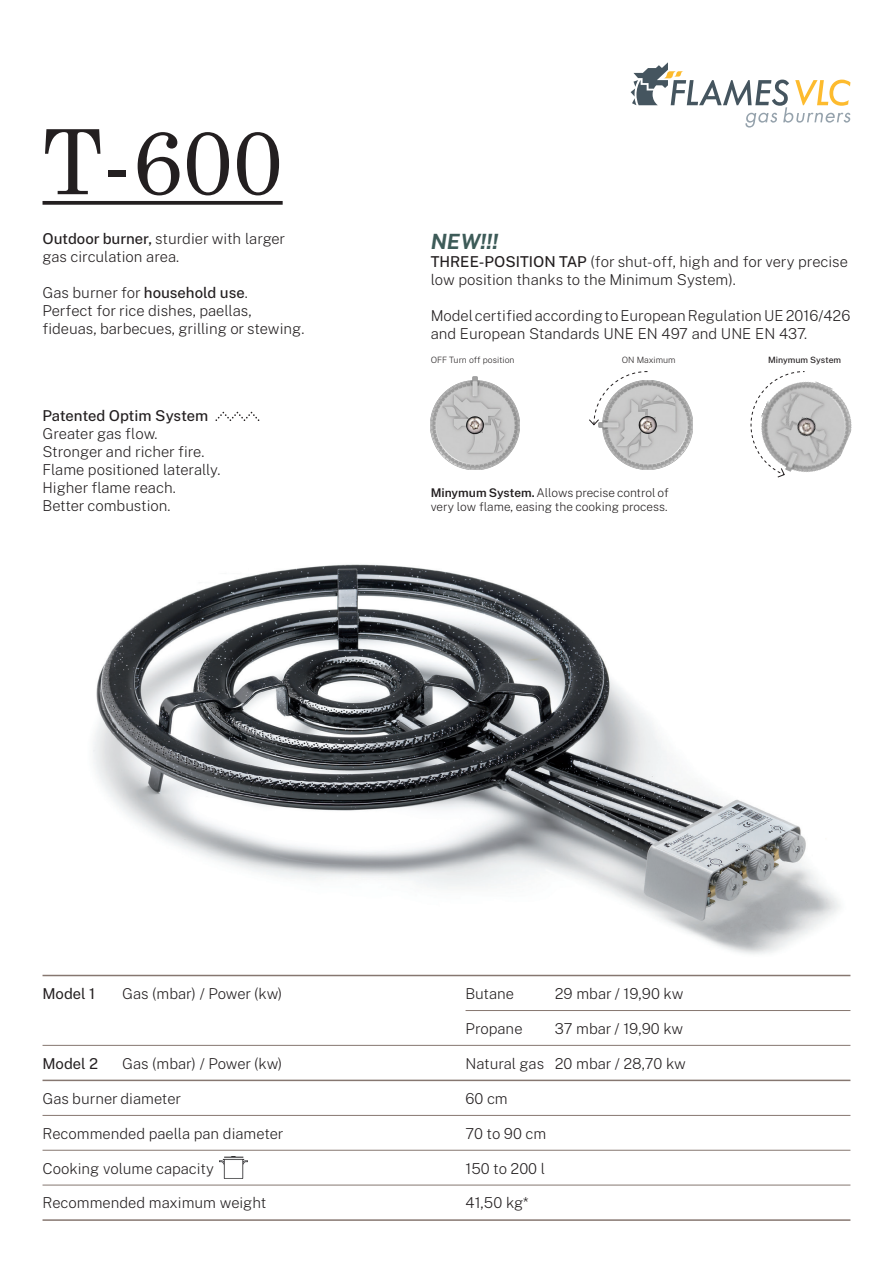
<style>
.page{position:relative;width:893px;height:1263px;background:#fff}
.page>*{position:absolute;margin:0;border:0;box-sizing:border-box;transform-origin:0 0}
.t1{font:90px "Century Schoolbook";color:#231f20}
.t2{font:italic 700 21px "Public Sans";color:#3d5b58}
.t3{font:200 15px/18px "Public Sans";color:#231f20}
.t4{font:500 15px "Public Sans";letter-spacing:-.005em;color:#231f20}
.t5{font:15px "Public Sans";color:#231f20}
.t6{font:200 12px/14.4px "Public Sans";color:#231f20}
.t7{font:200 8.7px "Public Sans";color:#231f20}
.t8{font:500 8.7px "Public Sans";letter-spacing:-.005em;color:#231f20}
.s1{font-weight:500}
.s2{font-weight:600}
</style>
<div class="page">
<img style="left:93px;top:564px;width:747px;height:390px">
<svg style="left:631px;top:62px;width:219px;height:66px"></svg>
<hr style="left:43px;top:1150px;width:807px;height:1px;background:#867770">
<hr style="left:43px;top:975px;width:807px;height:1px;background:#867770">
<hr style="left:466px;top:1010px;width:384px;height:1px;background:#867770">
<hr style="left:43px;top:1079px;width:807px;height:2px;background:#867770">
<hr style="left:43px;top:1115px;width:807px;height:1px;background:#867770">
<hr style="left:43px;top:1219px;width:807px;height:2px;background:#867770">
<hr style="left:43px;top:1045px;width:807px;height:1px;background:#867770">
<hr style="left:43px;top:1185px;width:807px;height:1px;background:#867770">
<svg style="left:43px;top:201px;width:240px;height:4px"></svg>
<svg style="left:215px;top:412px;width:44px;height:9px"></svg>
<img style="left:219px;top:1157px;width:29px;height:21px">
<img style="left:431px;top:376px;width:89px;height:93px">
<img style="left:805px;top:381px;width:47px;height:91px">
<img style="left:599px;top:380px;width:93px;height:90px">
<svg style="left:589px;top:371px;width:59px;height:55px"></svg>
<svg style="left:750px;top:371px;width:55px;height:107px"></svg>
<p class="t1" style="left:42px;top:105px;width:242px">T-600</p>
<p class="t3" style="left:42px;top:229px;width:244px"><span class="s1">Outdoor burner,</span> sturdier with larger gas circulation area.</p>
<p class="t3" style="left:42px;top:283px;width:207px">Gas burner for <span class="s1">household use</span>.</p>
<p class="t3" style="left:42px;top:301px;width:263px">Perfect for rice dishes, paellas, fideuas, barbecues, grilling or stewing.</p>
<p class="t4" style="left:42px;top:404px;width:167px">Patented Optim System</p>
<p class="t3" style="left:42px;top:424px;width:117px">Greater gas flow.</p>
<p class="t3" style="left:42px;top:442px;width:163px">Stronger and richer fire.</p>
<p class="t3" style="left:42px;top:460px;width:179px">Flame positioned laterally.</p>
<p class="t3" style="left:42px;top:478px;width:135px">Higher flame reach.</p>
<p class="t3" style="left:42px;top:496px;width:130px">Better combustion.</p>
<p class="t2" style="left:431px;top:225px;width:69px">NEW!!!</p>
<p class="t3" style="left:431px;top:251px;width:419px"><span class="s1">THREE-POSITION TAP</span> (for shut-off, high and for very precise low position thanks to the Minimum System).</p>
<p class="t3" style="left:431px;top:305px;width:421px">Model certified according to European Regulation UE 2016/426 and European Standards UNE EN 497 and UNE EN 437.</p>
<p class="t7" style="left:431px;top:353px;width:85px">OFF Turn off position</p>
<p class="t7" style="left:622px;top:353px;width:55px">ON Maximum</p>
<p class="t8" style="left:768px;top:353px;width:74px">Minymum System</p>
<p class="t6" style="left:431px;top:484px;width:240px"><span class="s2">Minymum System.</span> Allows precise control of very low flame, easing the cooking process.</p>
<p class="t5" style="left:43px;top:982px;width:54px">Model 1</p>
<p class="t3" style="left:122px;top:984px;width:162px">Gas (mbar) / Power (kw)</p>
<p class="t5" style="left:43px;top:1052px;width:57px">Model 2</p>
<p class="t3" style="left:122px;top:1053px;width:162px">Gas (mbar) / Power (kw)</p>
<p class="t3" style="left:466px;top:984px;width:50px">Butane</p>
<p class="t3" style="left:466px;top:1018px;width:58px">Propane</p>
<p class="t3" style="left:466px;top:1053px;width:80px">Natural gas</p>
<p class="t3" style="left:555px;top:984px;width:130px">29 mbar / 19,90 kw</p>
<p class="t3" style="left:555px;top:1018px;width:130px">37 mbar / 19,90 kw</p>
<p class="t3" style="left:555px;top:1053px;width:133px">20 mbar / 28,70 kw</p>
<p class="t3" style="left:43px;top:1088px;width:140px">Gas burner diameter</p>
<p class="t3" style="left:43px;top:1123px;width:242px">Recommended paella pan diameter</p>
<p class="t3" style="left:466px;top:1088px;width:44px">60 cm</p>
<p class="t3" style="left:466px;top:1123px;width:82px">70 to 90 cm</p>
<p class="t3" style="left:43px;top:1158px;width:173px">Cooking volume capacity</p>
<p class="t3" style="left:466px;top:1158px;width:81px">150 to 200 l</p>
<p class="t3" style="left:43px;top:1193px;width:225px">Recommended maximum weight</p>
<p class="t3" style="left:466px;top:1193px;width:64px">41,50 kg*</p>
</div>
